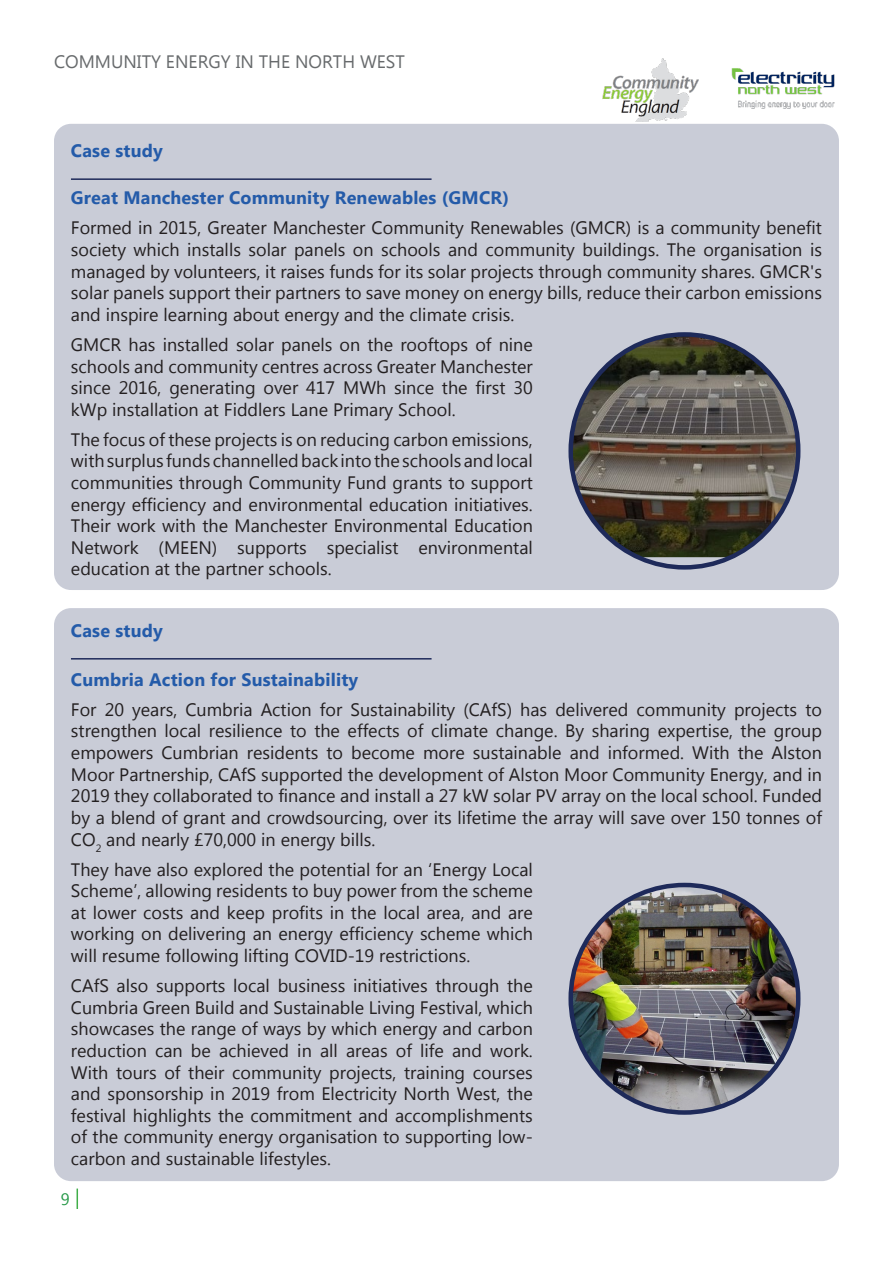
<style>
.page{position:relative;width:893px;height:1263px;background:#fff}
.page>*{position:absolute;margin:0;border:0;box-sizing:border-box;transform-origin:0 0}
.t1{font:18px/21.6px "Microsoft New Tai Lue";color:#231f20;text-align:justify}
.t2{font:700 18px "Microsoft New Tai Lue";letter-spacing:.01em;color:#245ba9}
.t3{font:18px "Microsoft New Tai Lue";color:#676a6c}
.t4{font:16.5px "Microsoft New Tai Lue";color:#249846}
</style>
<div class="page">
<img style="left:731px;top:68px;width:104px;height:41px">
<img style="left:602px;top:58px;width:97px;height:63px">
<svg style="left:77px;top:1188px;width:1px;height:21px"></svg>
<div style="left:54px;top:124px;width:785px;height:466px;background:#c9ccd7;border-radius:17px"></div>
<hr style="left:71px;top:178px;width:361px;height:2px;background:#1e2a5a">
<img style="left:573px;top:334px;width:225px;height:223px">
<div style="left:54px;top:608px;width:785px;height:573px;background:#c9ccd7;border-radius:17px"></div>
<hr style="left:71px;top:658px;width:361px;height:1px;background:#1e2a5a">
<img style="left:573px;top:886px;width:225px;height:226px">
<p class="t3" style="left:54px;top:51px;width:352px">COMMUNITY ENERGY IN THE NORTH WEST</p>
<p class="t2" style="left:71px;top:140px;width:93px">Case study</p>
<p class="t2" style="left:71px;top:188px;width:439px">Great Manchester Community Renewables (GMCR)</p>
<p class="t1" style="left:71px;top:219px;width:752px">Formed in 2015, Greater Manchester Community Renewables (GMCR) is a community benefit society which installs solar panels on schools and community buildings. The organisation is managed by volunteers, it raises funds for its solar projects through community shares. GMCR's solar panels support their partners to save money on energy bills, reduce their carbon emissions and inspire learning about energy and the climate crisis.</p>
<p class="t1" style="left:71px;top:335px;width:463px">GMCR has installed solar panels on the rooftops of nine schools and community centres across Greater Manchester since 2016, generating over 417 MWh since the first 30 kWp installation at Fiddlers Lane Primary School.</p>
<p class="t1" style="left:71px;top:430px;width:463px">The focus of these projects is on reducing carbon emissions, with surplus funds channelled back into the schools and local communities through Community Fund grants to support energy efficiency and environmental education initiatives.<br>Their work with the Manchester Environmental Education Network (MEEN) supports specialist environmental education at the partner schools.</p>
<p class="t2" style="left:71px;top:621px;width:93px">Case study</p>
<p class="t2" style="left:71px;top:669px;width:289px">Cumbria Action for Sustainability</p>
<p class="t1" style="left:71px;top:700px;width:752px">For 20 years, Cumbria Action for Sustainability (CAfS) has delivered community projects to strengthen local resilience to the effects of climate change. By sharing expertise, the group empowers Cumbrian residents to become more sustainable and informed. With the Alston Moor Partnership, CAfS supported the development of Alston Moor Community Energy, and in 2019 they collaborated to finance and install a 27 kW solar PV array on the local school. Funded by a blend of grant and crowdsourcing, over its lifetime the array will save over 150 tonnes of CO<sub>2</sub> and nearly £70,000 in energy bills.</p>
<p class="t1" style="left:71px;top:860px;width:463px">They have also explored the potential for an ‘Energy Local Scheme’, allowing residents to buy power from the scheme at lower costs and keep profits in the local area, and are working on delivering an energy efficiency scheme which will resume following lifting COVID-19 restrictions.</p>
<p class="t1" style="left:71px;top:976px;width:463px">CAfS also supports local business initiatives through the Cumbria Green Build and Sustainable Living Festival, which showcases the range of ways by which energy and carbon reduction can be achieved in all areas of life and work.<br>With tours of their community projects, training courses and sponsorship in 2019 from Electricity North West, the festival highlights the commitment and accomplishments of the community energy organisation to supporting low&shy;carbon and sustainable lifestyles.</p>
<p class="t4" style="left:61px;top:1189px;width:10px">9</p>
</div>
